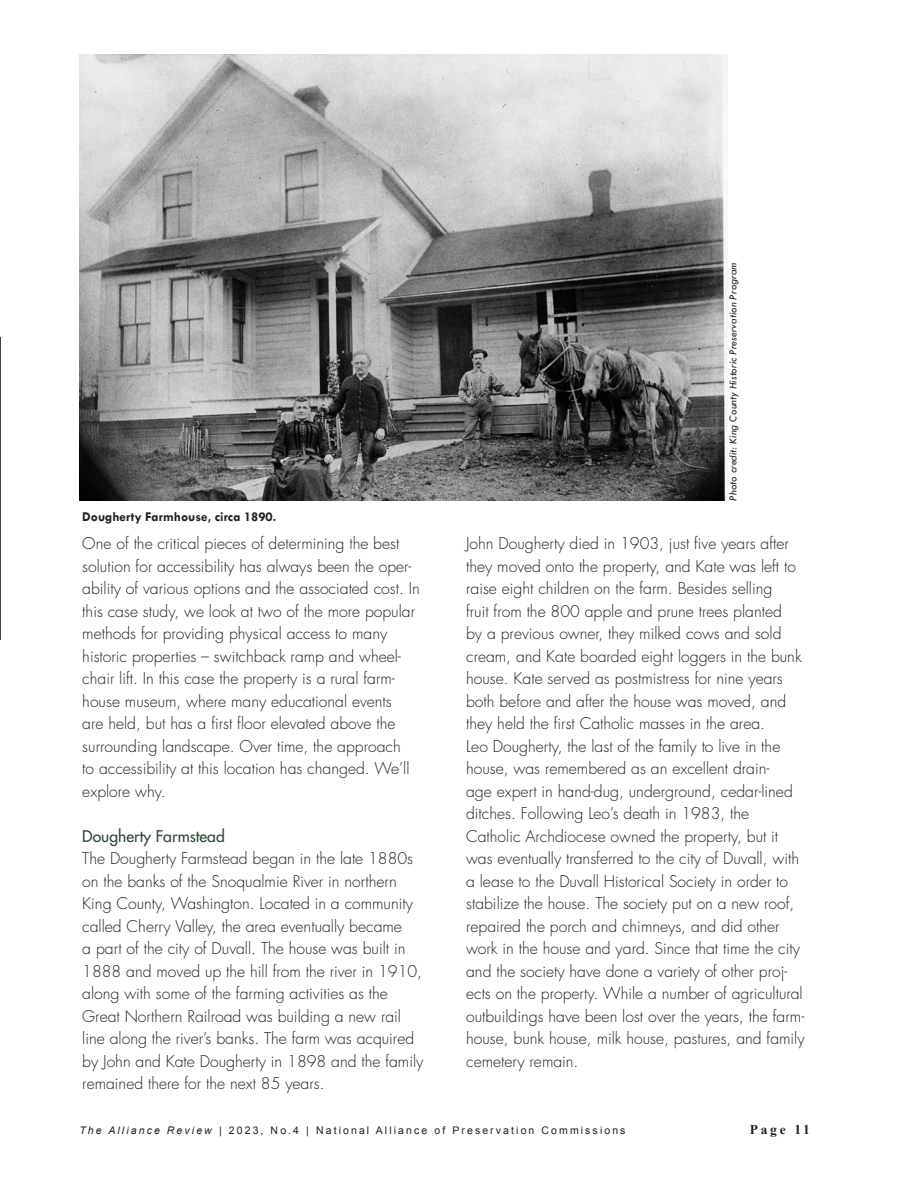
<style>
.page{position:relative;width:918px;height:1188px;background:#fff}
.page>*{position:absolute;margin:0;border:0;box-sizing:border-box;transform-origin:0 0}
.t1{font:300 15.75px/22.5px "Futura";color:#231f20}
.t2{font:15.75px "Futura";color:#32483a}
.t3{font:700 13.5px "Tw Cen";color:#231f20}
.t4{font:700 13.5px "Times New Roman";letter-spacing:.2em;color:#231f20}
.t5{font:italic 10.95px "Tw Cen";color:#231f20}
.t6{font:10.5px "Arial";letter-spacing:.2em;color:#231f20}
.s1{font-style:italic}
</style>
<div class="page">
<hr style="left:0;top:337px;width:1px;height:303px;background:#32483a">
<img style="left:79px;top:54px;width:649px;height:447px">
<p class="t3" style="left:82px;top:509px;width:195px">Dougherty Farmhouse, circa 1890.</p>
<p class="t1" style="left:82px;top:532px;width:339px">One of the critical pieces of determining the best solution for accessibility has always been the oper&shy;ability of various options and the associated cost. In this case study, we look at two of the more popular methods for providing physical access to many historic properties – switchback ramp and wheel&shy;chair lift. In this case the property is a rural farm&shy;house museum, where many educational events<br>are held, but has a first floor elevated above the surrounding landscape. Over time, the approach<br>to accessibility at this location has changed. We’ll explore why.</p>
<p class="t2" style="left:82px;top:826px;width:144px">Dougherty Farmstead</p>
<p class="t1" style="left:82px;top:848px;width:343px">The Dougherty Farmstead began in the late 1880s on the banks of the Snoqualmie River in northern King County, Washington. Located in a community called Cherry Valley, the area eventually became<br>a part of the city of Duvall. The house was built in 1888 and moved up the hill from the river in 1910, along with some of the farming activities as the Great Northern Railroad was building a new rail line along the river’s banks. The farm was acquired by John and Kate Dougherty in 1898 and the family remained there for the next 85 years.</p>
<p class="t5" style="left:727px;top:501px;width:239px;rotate:-90deg">Photo credit: King County Historic Preservation Program</p>
<p class="t1" style="left:466px;top:533px;width:340px">John Dougherty died in 1903, just five years after they moved onto the property, and Kate was left to raise eight children on the farm. Besides selling<br>fruit from the 800 apple and prune trees planted<br>by a previous owner, they milked cows and sold cream, and Kate boarded eight loggers in the bunk house. Kate served as postmistress for nine years both before and after the house was moved, and they held the first Catholic masses in the area.<br>Leo Dougherty, the last of the family to live in the house, was remembered as an excellent drain-<br>age expert in hand-dug, underground, cedar-lined ditches. Following Leo’s death in 1983, the Catholic Archdiocese owned the property, but it was eventually transferred to the city of Duvall, with a lease to the Duvall Historical Society in order to stabilize the house. The society put on a new roof, repaired the porch and chimneys, and did other work in the house and yard. Since that time the city and the society have done a variety of other proj&shy;ects on the property. While a number of agricultural outbuildings have been lost over the years, the farm&shy;house, bunk house, milk house, pastures, and family cemetery remain.</p>
<p class="t6" style="left:79px;top:1123px;width:548px"><span class="s1">The Alliance Review</span> | 2023, No.4 | National Alliance of Preservation Commissions</p>
<p class="t4" style="left:750px;top:1120px;width:62px">Page 11</p>
</div>
